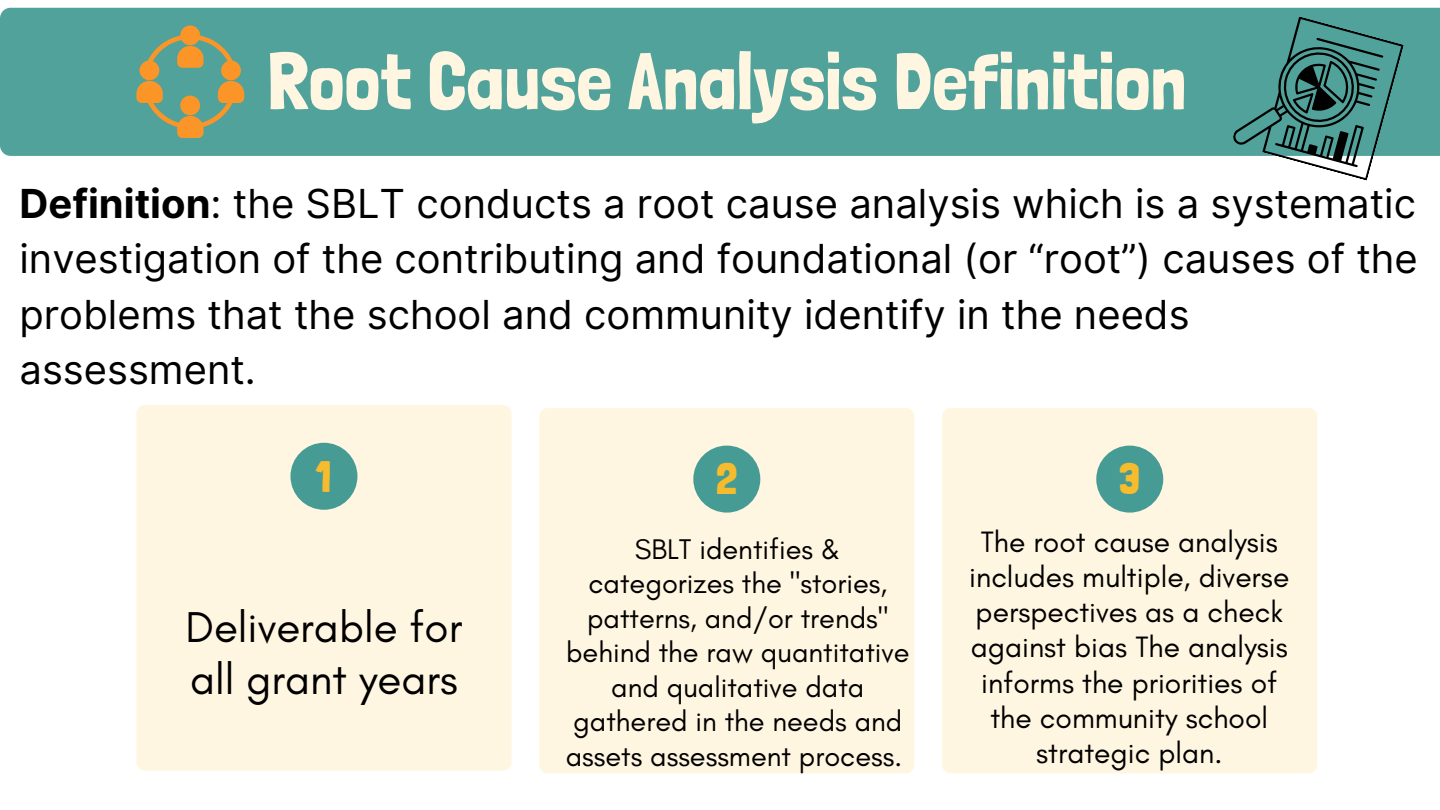
<style>
.page{position:relative;width:1440px;height:810px;background:#fff}
.page>*{position:absolute;margin:0;border:0;box-sizing:border-box;transform-origin:0 0}
.t1{font:80px "Londrina Solid";color:#fff6e1}
.t2{font:43.9px/52.5px "Glacial Indifference";color:#000}
.t3{font:43.9px "Londrina Solid";color:#f6bc2d}
.t4{font:40px/55.5px "Inter";color:#000}
.t5{font:29.9px/35.2px "Glacial Indifference";color:#000;text-align:center}
.t6{font:28.9px/34.5px "Glacial Indifference";color:#000;text-align:center}
.s1{font-weight:700}
</style>
<div class="page">
<div style="left:0;top:8px;width:1440px;height:148px;background:#51a29b"></div>
<div style="left:136px;top:405px;width:376px;height:365px;background:#fff6e1;border-radius:9px"></div>
<div style="left:290px;top:443px;width:67px;height:67px;background:#469c95;border-radius:50%"></div>
<svg style="left:136px;top:25px;width:108px;height:113px;background:#879d75"></svg>
<div style="left:539px;top:408px;width:375px;height:365px;background:#fff6e1;border-radius:9px"></div>
<div style="left:693px;top:446px;width:67px;height:67px;background:#469c95;border-radius:50%"></div>
<div style="left:942px;top:408px;width:375px;height:365px;background:#fff6e1;border-radius:9px"></div>
<div style="left:1096px;top:446px;width:67px;height:67px;background:#469c95;border-radius:50%"></div>
<svg style="left:1231px;top:8px;width:173px;height:173px;background:#5b9590"></svg>
<p class="t1" style="left:267px;top:34px;width:921px">Root Cause Analysis Definition</p>
<p class="t4" style="left:19px;top:176px;width:1400px"><span class="s1">Definition</span>: the SBLT conducts a root cause analysis which is a systematic investigation of the contributing and foundational (or “root”) causes of the problems that the school and community identify in the needs assessment.</p>
<p class="t3" style="left:316px;top:450px;width:18px">1</p>
<p class="t2" style="left:186px;top:600px;width:278px">Deliverable for all grant years</p>
<p class="t3" style="left:716px;top:453px;width:23px">2</p>
<p class="t6" style="left:566px;top:532px;width:345px">SBLT identifies &amp; categorizes the "stories, patterns, and/or trends" behind the raw quantitative and qualitative data gathered in the needs and assets assessment process.</p>
<p class="t3" style="left:1119px;top:453px;width:23px">3</p>
<p class="t5" style="left:969px;top:524px;width:322px">The root cause analysis includes multiple, diverse perspectives as a check against bias The analysis informs the priorities of the community school strategic plan.</p>
</div>
